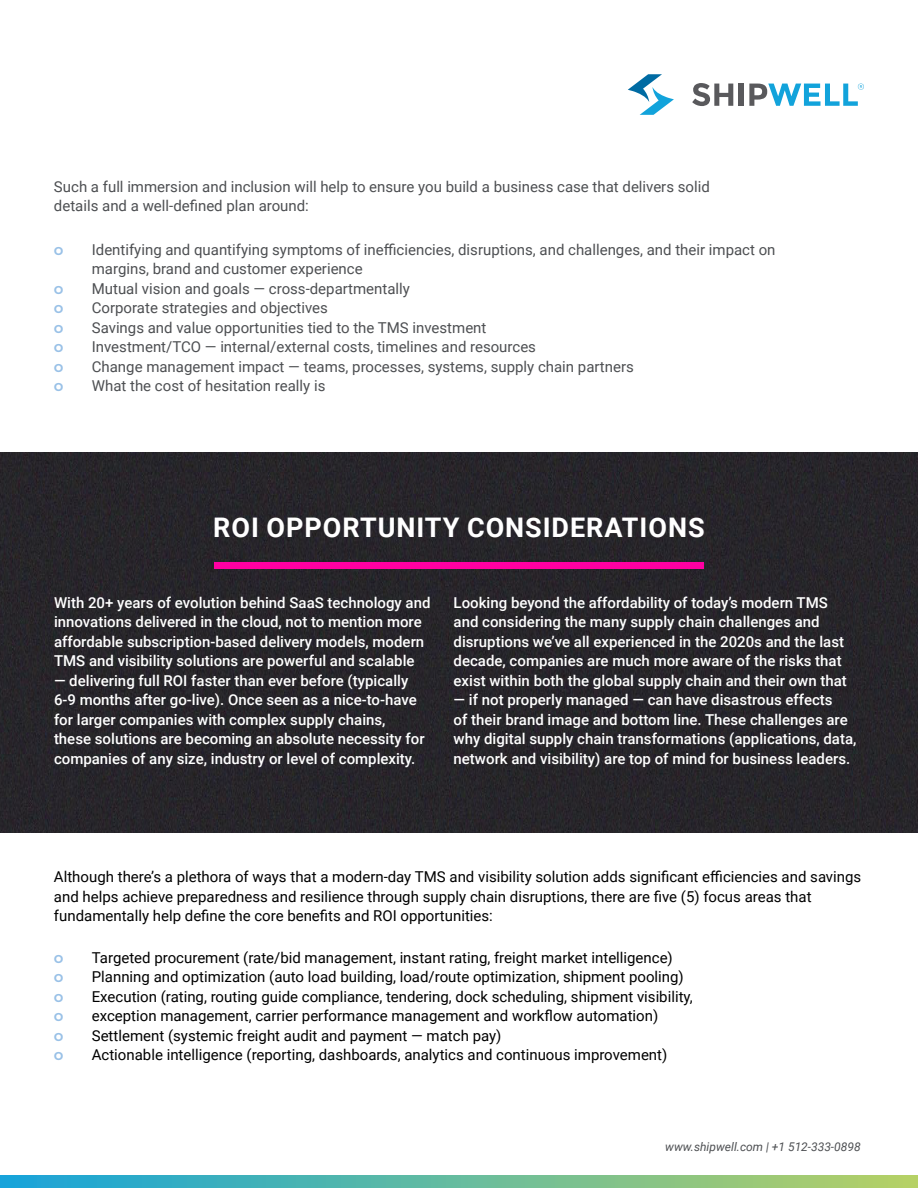
<style>
.page{position:relative;width:918px;height:1188px;background:#fff}
.page>*{position:absolute;margin:0;border:0;box-sizing:border-box;transform-origin:0 0}
.t1{font:700 27px "Roboto";letter-spacing:.035em;color:#fff}
.t2{font:500 15px/19.5px "Roboto";color:#fff}
.t3{font:15px/19.5px "Roboto";color:#000}
.t4{font:15px/19.5px "Roboto";color:#4d4f52}
.t5{font:600 15px "Montserrat";color:#99c1e7}
.t6{font:italic 12px "Roboto";color:#4d4f52}
</style>
<div class="page">
<svg style="left:0;top:1175px;width:918px;height:13px;background:#65ba9e"></svg>
<div style="left:0;top:452px;width:918px;height:380px;background:#27252a"></div>
<svg style="left:692px;top:83px;width:41px;height:23px"></svg>
<div style="left:739px;top:84px;width:5px;height:22px;background:#59595c"></div>
<svg style="left:628px;top:74px;width:46px;height:41px"></svg>
<svg style="left:749px;top:83px;width:115px;height:23px"></svg>
<div style="left:214px;top:562px;width:490px;height:7px;background:#ff00a2"></div>
<p class="t4" style="left:54px;top:176px;width:657px">Such a full immersion and inclusion will help to ensure you build a business case that delivers solid details and a well-defined plan around:</p>
<p class="t5" style="left:54px;top:239px;width:11px">o</p>
<p class="t4" style="left:92px;top:239px;width:685px">Identifying and quantifying symptoms of inefficiencies, disruptions, and challenges, and their impact on margins, brand and customer experience</p>
<p class="t5" style="left:54px;top:278px;width:11px">o</p>
<p class="t4" style="left:92px;top:278px;width:320px">Mutual vision and goals — cross-departmentally</p>
<p class="t5" style="left:54px;top:298px;width:11px">o</p>
<p class="t4" style="left:92px;top:298px;width:238px">Corporate strategies and objectives</p>
<p class="t5" style="left:54px;top:317px;width:11px">o</p>
<p class="t4" style="left:92px;top:317px;width:396px">Savings and value opportunities tied to the TMS investment</p>
<p class="t5" style="left:54px;top:337px;width:11px">o</p>
<p class="t4" style="left:92px;top:337px;width:446px">Investment/TCO — internal/external costs, timelines and resources</p>
<p class="t5" style="left:54px;top:356px;width:11px">o</p>
<p class="t4" style="left:92px;top:356px;width:544px">Change management impact — teams, processes, systems, supply chain partners</p>
<p class="t5" style="left:54px;top:376px;width:11px">o</p>
<p class="t4" style="left:92px;top:376px;width:235px">What the cost of hesitation really is</p>
<h1 class="t1" style="left:213px;top:509px;width:493px">ROI OPPORTUNITY CONSIDERATIONS</h1>
<p class="t2" style="left:54px;top:592px;width:378px">With 20+ years of evolution behind SaaS technology and innovations delivered in the cloud, not to mention more affordable subscription-based delivery models, modern TMS and visibility solutions are powerful and scalable</p>
<p class="t2" style="left:54px;top:670px;width:372px">— delivering full ROI faster than ever before (typically 6-9 months after go-live). Once seen as a nice-to-have for larger companies with complex supply chains, these solutions are becoming an absolute necessity for companies of any size, industry or level of complexity.</p>
<p class="t2" style="left:454px;top:592px;width:395px">Looking beyond the affordability of today’s modern TMS and considering the many supply chain challenges and disruptions we’ve all experienced in the 2020s and the last decade, companies are much more aware of the risks that exist within both the global supply chain and their own that</p>
<p class="t2" style="left:454px;top:690px;width:404px">— if not properly managed — can have disastrous effects<br>of their brand image and bottom line. These challenges are why digital supply chain transformations (applications, data, network and visibility) are top of mind for business leaders.</p>
<p class="t3" style="left:54px;top:866px;width:809px">Although there’s a plethora of ways that a modern-day TMS and visibility solution adds significant efficiencies and savings and helps achieve preparedness and resilience through supply chain disruptions, there are five (5) focus areas that fundamentally help define the core benefits and ROI opportunities:</p>
<p class="t5" style="left:54px;top:947px;width:11px">o</p>
<p class="t3" style="left:92px;top:947px;width:583px">Targeted procurement (rate/bid management, instant rating, freight market intelligence)</p>
<p class="t5" style="left:54px;top:967px;width:11px">o</p>
<p class="t3" style="left:92px;top:967px;width:594px">Planning and optimization (auto load building, load/route optimization, shipment pooling)</p>
<p class="t5" style="left:54px;top:986px;width:11px">o</p>
<p class="t3" style="left:92px;top:986px;width:602px">Execution (rating, routing guide compliance, tendering, dock scheduling, shipment visibility,</p>
<p class="t5" style="left:54px;top:1006px;width:11px">o</p>
<p class="t3" style="left:92px;top:1006px;width:568px">exception management, carrier performance management and workflow automation)</p>
<p class="t5" style="left:54px;top:1025px;width:11px">o</p>
<p class="t3" style="left:92px;top:1025px;width:411px">Settlement (systemic freight audit and payment — match pay)</p>
<p class="t5" style="left:54px;top:1045px;width:11px">o</p>
<p class="t3" style="left:92px;top:1045px;width:577px">Actionable intelligence (reporting, dashboards, analytics and continuous improvement)</p>
<p class="t6" style="left:665px;top:1138px;width:197px">www.shipwell.com | +1 512-333-0898</p>
</div>
